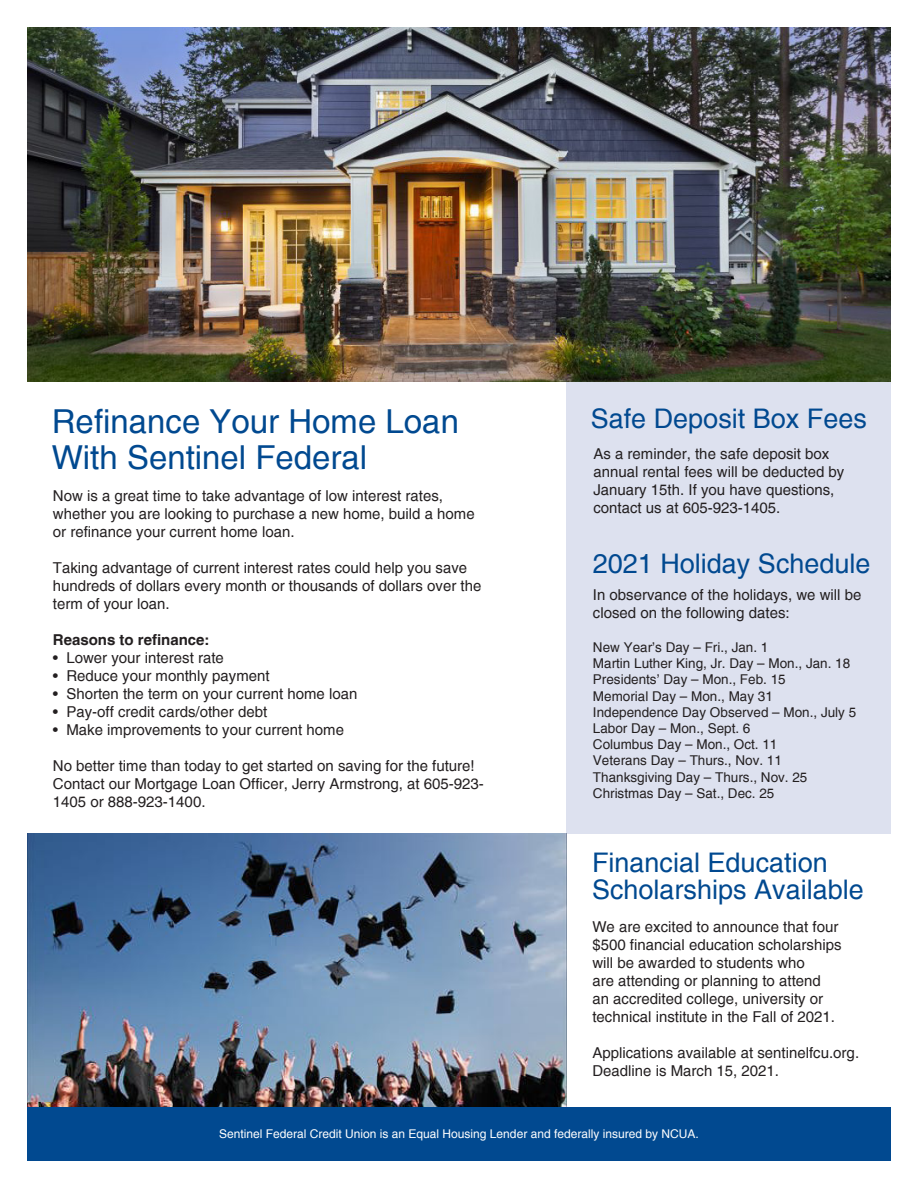
<style>
.page{position:relative;width:918px;height:1188px;background:#fff}
.page>*{position:absolute;margin:0;border:0;box-sizing:border-box;transform-origin:0 0}
.t1{font:33px/36px "Helvetica";color:#014990}
.t2{font:27px "Helvetica";color:#014990}
.t3{font:15px/18px "Helvetica";color:#231f20}
.t4{font:700 15px "Helvetica";color:#231f20}
.t5{font:13.5px "Helvetica";color:#231f20}
.t6{font:12px "Helvetica";color:#fff}
</style>
<div class="page">
<div style="left:567px;top:372px;width:324px;height:462px;background:#dde1ef"></div>
<img style="left:27px;top:834px;width:539px;height:273px">
<div style="left:27px;top:1107px;width:864px;height:54px;background:#014990"></div>
<img style="left:27px;top:27px;width:864px;height:355px">
<p class="t1" style="left:52px;top:404px;width:409px">Refinance Your Home Loan<br>With Sentinel Federal</p>
<p class="t3" style="left:53px;top:487px;width:423px">Now is a great time to take advantage of low interest rates, whether you are looking to purchase a new home, build a home or refinance your current home loan.</p>
<p class="t3" style="left:53px;top:559px;width:430px">Taking advantage of current interest rates could help you save hundreds of dollars every month or thousands of dollars over the term of your loan.</p>
<p class="t4" style="left:53px;top:631px;width:158px">Reasons to refinance:</p>
<p class="t3" style="left:53px;top:649px;width:173px">• Lower your interest rate</p>
<p class="t3" style="left:53px;top:667px;width:218px">• Reduce your monthly payment</p>
<p class="t3" style="left:53px;top:685px;width:306px">• Shorten the term on your current home loan</p>
<p class="t3" style="left:53px;top:703px;width:216px">• Pay-off credit cards/other debt</p>
<p class="t3" style="left:53px;top:721px;width:293px">• Make improvements to your current home</p>
<p class="t3" style="left:53px;top:757px;width:432px">No better time than today to get started on saving for the future!<br>Contact our Mortgage Loan Officer, Jerry Armstrong, at 605-923-<br>1405 or 888-923-1400.</p>
<p class="t2" style="left:591px;top:403px;width:278px">Safe Deposit Box Fees</p>
<p class="t3" style="left:593px;top:444px;width:252px">As a reminder, the safe deposit box annual rental fees will be deducted by January 15th. If you have questions, contact us at 605-923-1405.</p>
<p class="t2" style="left:593px;top:547px;width:279px">2021 Holiday Schedule</p>
<p class="t3" style="left:593px;top:586px;width:270px">In observance of the holidays, we will be closed on the following dates:</p>
<p class="t5" style="left:593px;top:639px;width:177px">New Year’s Day – Fri., Jan. 1</p>
<p class="t5" style="left:593px;top:656px;width:259px">Martin Luther King, Jr. Day – Mon., Jan. 18</p>
<p class="t5" style="left:593px;top:672px;width:194px">Presidents’ Day – Mon., Feb. 15</p>
<p class="t5" style="left:593px;top:688px;width:182px">Memorial Day – Mon., May 31</p>
<p class="t5" style="left:593px;top:704px;width:265px">Independence Day Observed – Mon., July 5</p>
<p class="t5" style="left:593px;top:720px;width:159px">Labor Day – Mon., Sept. 6</p>
<p class="t5" style="left:593px;top:737px;width:186px">Columbus Day – Mon., Oct. 11</p>
<p class="t5" style="left:593px;top:753px;width:191px">Veterans Day – Thurs., Nov. 11</p>
<p class="t5" style="left:593px;top:769px;width:216px">Thanksgiving Day – Thurs., Nov. 25</p>
<p class="t5" style="left:593px;top:785px;width:183px">Christmas Day – Sat., Dec. 25</p>
<p class="t2" style="left:592px;top:847px;width:237px">Financial Education</p>
<p class="t2" style="left:592px;top:874px;width:273px">Scholarships Available</p>
<p class="t3" style="left:592px;top:918px;width:251px">We are excited to announce that four $500 financial education scholarships will be awarded to students who<br>are attending or planning to attend<br>an accredited college, university or technical institute in the Fall of 2021.</p>
<p class="t3" style="left:592px;top:1044px;width:268px">Applications available at sentinelfcu.org.<br>Deadline is March 15, 2021.</p>
<p class="t6" style="left:219px;top:1127px;width:481px">Sentinel Federal Credit Union is an Equal Housing Lender and federally insured by NCUA.</p>
</div>
